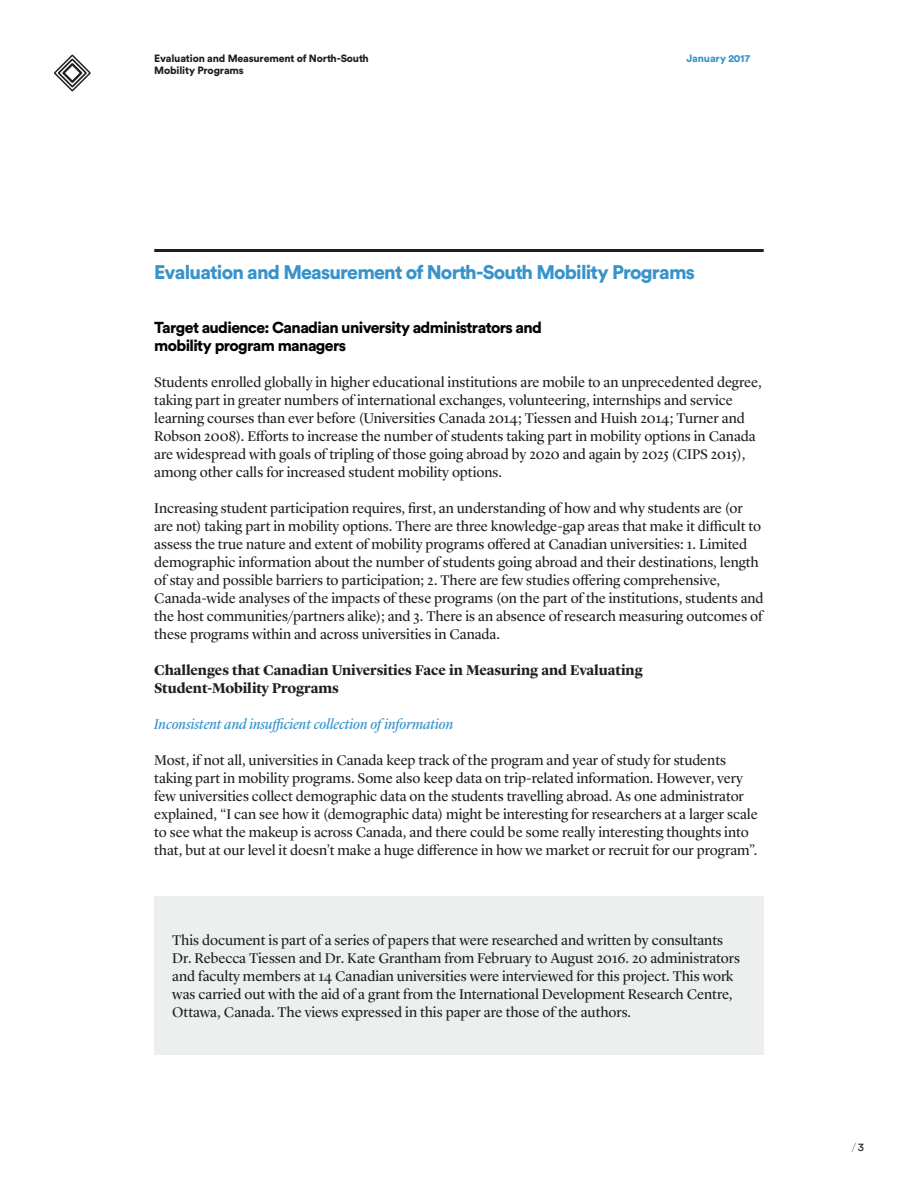
<style>
.page{position:relative;width:918px;height:1188px;background:#fff}
.page>*{position:absolute;margin:0;border:0;box-sizing:border-box;transform-origin:0 0}
.t1{font:900 19.5px "Circular Std";letter-spacing:-.04em;color:#3893cb}
.t2{font:900 15.75px/18px "Circular Std";letter-spacing:-.04em;color:#040503}
.t3{font:14.7px/18px "Lyon Display";letter-spacing:-.005em;color:#1d211b}
.t4{font:700 14.7px/18px "Lyon Display";letter-spacing:-.005em;color:#1d211b}
.t5{font:italic 14.7px "Lyon Display";letter-spacing:-.005em;color:#3893cb}
.t6{font:900 10.5px "Circular Std";letter-spacing:-.015em;color:#1d211b}
.t7{font:900 10.5px "Circular Std";letter-spacing:-.015em;color:#3893cb}
.t8{font:9.75px "Lyon Display";color:#1d211b}
.s1{font-family:"Circular Std";font-size:11.25px}
</style>
<div class="page">
<svg style="left:54px;top:55px;width:37px;height:36px"></svg>
<hr style="left:154px;top:249px;width:610px;height:3px;background:#1d211b">
<div style="left:154px;top:896px;width:610px;height:159px;background:#edefee"></div>
<p class="t6" style="left:154px;top:52px;width:216px">Evaluation and Measurement of North-South</p>
<p class="t7" style="left:687px;top:52px;width:65px">January 2017</p>
<p class="t6" style="left:154px;top:64px;width:91px">Mobility Programs</p>
<h1 class="t1" style="left:154px;top:259px;width:542px">Evaluation and Measurement of North-South Mobility Programs</h1>
<p class="t2" style="left:154px;top:318px;width:389px">Target audience: Canadian university administrators and mobility program managers</p>
<p class="t3" style="left:154px;top:372px;width:609px">Students enrolled globally in higher educational institutions are mobile to an unprecedented degree, taking part in greater numbers of international exchanges, volunteering, internships and service learning courses than ever before (Universities Canada 2014; Tiessen and Huish 2014; Turner and Robson 2008). Efforts to increase the number of students taking part in mobility options in Canada are widespread with goals of tripling of those going abroad by 2020 and again by 2025 (CIPS 2015), among other calls for increased student mobility options.</p>
<p class="t3" style="left:154px;top:498px;width:611px">Increasing student participation requires, first, an understanding of how and why students are (or are not) taking part in mobility options. There are three knowledge-gap areas that make it difficult to assess the true nature and extent of mobility programs offered at Canadian universities: 1. Limited demographic information about the number of students going abroad and their destinations, length of stay and possible barriers to participation; 2. There are few studies offering comprehensive, Canada-wide analyses of the impacts of these programs (on the part of the institutions, students and the host communities/partners alike); and 3. There is an absence of research measuring outcomes of these programs within and across universities in Canada.</p>
<p class="t4" style="left:154px;top:660px;width:490px">Challenges that Canadian Universities Face in Measuring and Evaluating<br>Student-Mobility Programs</p>
<p class="t5" style="left:154px;top:713px;width:301px">Inconsistent and insufficient collection of information</p>
<p class="t3" style="left:154px;top:750px;width:605px">Most, if not all, universities in Canada keep track of the program and year of study for students taking part in mobility programs. Some also keep data on trip-related information. However, very few universities collect demographic data on the students travelling abroad. As one administrator explained, “I can see how it (demographic data) might be interesting for researchers at a larger scale to see what the makeup is across Canada, and there could be some really interesting thoughts into that, but at our level it doesn’t make a huge difference in how we market or recruit for our program”.</p>
<p class="t3" style="left:172px;top:930px;width:569px">This document is part of a series of papers that were researched and written by consultants Dr. Rebecca Tiessen and Dr. Kate Grantham from February to August 2016. 20 administrators and faculty members at 14 Canadian universities were interviewed for this project. This work was carried out with the aid of a grant from the International Development Research Centre, Ottawa, Canada. The views expressed in this paper are those of the authors.</p>
<p class="t8" style="left:852px;top:1139px;width:13px">/ <span class="s1">3</span></p>
</div>
